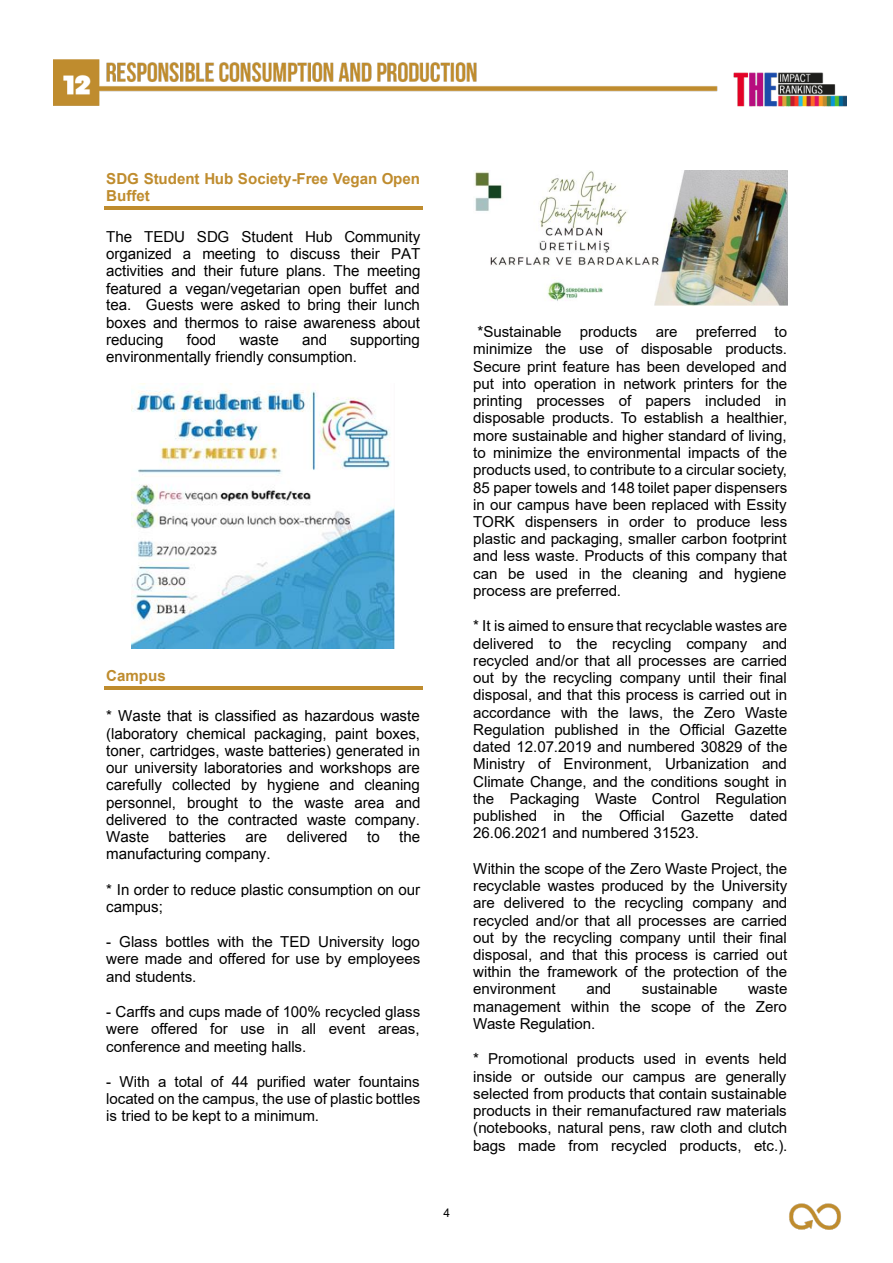
<style>
.page{position:relative;width:893px;height:1263px;background:#fff}
.page>*{position:absolute;margin:0;border:0;box-sizing:border-box;transform-origin:0 0}
.t1{font:15.15px/17.2px "Arial";letter-spacing:-.01em;color:#000;text-align:justify}
.t2{font:700 15.15px/17.4px "Arial";letter-spacing:-.01em;color:#bf8c2e}
.t3{font:11.85px "Arial";color:#000}
</style>
<div class="page">
<img style="left:789px;top:1203px;width:52px;height:26px">
<img style="left:53px;top:59px;width:793px;height:48px">
<hr style="left:104px;top:206px;width:318px;height:3px;background:#bf8c2e">
<hr style="left:104px;top:686px;width:318px;height:3px;background:#bf8c2e">
<img style="left:131px;top:383px;width:264px;height:265px">
<img style="left:474px;top:170px;width:313px;height:135px">
<p class="t2" style="left:106px;top:170px;width:315px">SDG Student Hub Society-Free Vegan Open<br>Buffet</p>
<p class="t1" style="left:106px;top:228px;width:316px">The TEDU SDG Student Hub Community organized a meeting to discuss their PAT activities and their future plans. The meeting featured a vegan/vegetarian open buffet and tea. Guests were asked to bring their lunch boxes and thermos to raise awareness about reducing</p>
<p class="t1" style="left:187px;top:331px;width:31px">food</p>
<p class="t1" style="left:239px;top:331px;width:41px">waste</p>
<p class="t1" style="left:302px;top:331px;width:26px">and</p>
<p class="t1" style="left:106px;top:331px;width:315px;text-indent:244px">supporting environmentally friendly consumption.</p>
<p class="t2" style="left:106px;top:667px;width:61px">Campus</p>
<p class="t1" style="left:106px;top:708px;width:316px">* Waste that is classified as hazardous waste (laboratory chemical packaging, paint boxes, toner, cartridges, waste batteries) generated in our university laboratories and workshops are carefully collected by hygiene and cleaning personnel, brought to the waste area and delivered to the contracted waste company.<br>Waste</p>
<p class="t1" style="left:168px;top:828px;width:59px">batteries</p>
<p class="t1" style="left:246px;top:828px;width:23px">are</p>
<p class="t1" style="left:287px;top:828px;width:62px">delivered</p>
<p class="t1" style="left:367px;top:828px;width:14px">to</p>
<p class="t1" style="left:399px;top:828px;width:23px">the</p>
<p class="t1" style="left:106px;top:845px;width:166px">manufacturing company.</p>
<p class="t1" style="left:106px;top:881px;width:315px">* In order to reduce plastic consumption on our campus;</p>
<p class="t1" style="left:106px;top:933px;width:315px">- Glass bottles with the TED University logo were made and offered for use by employees and students.</p>
<p class="t1" style="left:106px;top:1003px;width:315px">- Carffs and cups made of 100% recycled glass were offered for use in all event areas, conference and meeting halls.</p>
<p class="t1" style="left:106px;top:1073px;width:315px">- With a total of 44 purified water fountains located on the campus, the use of plastic bottles is tried to be kept to a minimum.</p>
<p class="t3" style="left:443px;top:1204px;width:8px">4</p>
<p class="t1" style="left:473px;top:323px;width:315px">*Sustainable products are preferred to minimize the use of disposable products.<br>Secure print feature has been developed and put into operation in network printers for the printing processes of papers included in disposable products. To establish a healthier, more sustainable and higher standard of living, to minimize the environmental impacts of the products used, to contribute to a circular society, 85 paper towels and 148 toilet paper dispensers in our campus have been replaced with Essity TORK dispensers in order to produce less plastic and packaging, smaller carbon footprint and less waste. Products of this company that can be used in the cleaning and hygiene process are preferred.</p>
<p class="t1" style="left:473px;top:617px;width:316px">* It is aimed to ensure that recyclable wastes are delivered to the recycling company and recycled and/or that all processes are carried out by the recycling company until their final disposal, and that this process is carried out in accordance with the laws, the Zero Waste Regulation published in the Official Gazette dated 12.07.2019 and numbered 30829 of the Ministry of Environment, Urbanization and Climate Change, and the conditions sought in the Packaging Waste Control Regulation published in the Official Gazette dated 26.06.2021 and numbered 31523.</p>
<p class="t1" style="left:473px;top:860px;width:315px">Within the scope of the Zero Waste Project, the recyclable wastes produced by the University are delivered to the recycling company and recycled and/or that all processes are carried out by the recycling company until their final disposal, and that this process is carried out within the framework of the protection of the environment</p>
<p class="t1" style="left:586px;top:980px;width:26px">and</p>
<p class="t1" style="left:642px;top:980px;width:77px">sustainable</p>
<p class="t1" style="left:473px;top:980px;width:316px;text-indent:275px">waste management within the scope of the Zero Waste Regulation.</p>
<p class="t1" style="left:473px;top:1050px;width:315px">* Promotional products used in events held inside or outside our campus are generally selected from products that contain sustainable products in their remanufactured raw materials (notebooks, natural pens, raw cloth and clutch bags made from recycled products, etc.).</p>
</div>
